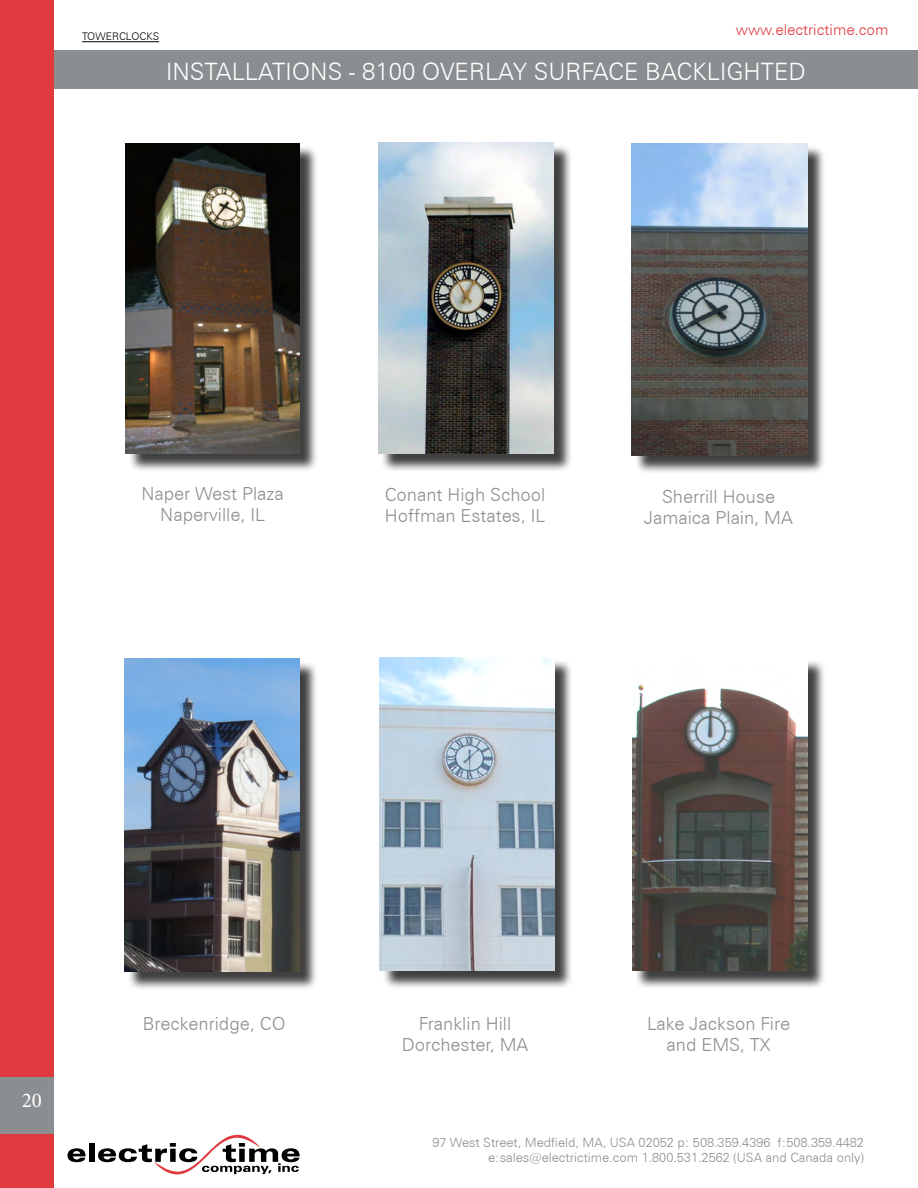
<style>
.page{position:relative;width:918px;height:1188px;background:#fff}
.page>*{position:absolute;margin:0;border:0;box-sizing:border-box;transform-origin:0 0}
.t1{font:300 24px "Zurich BT";color:#fff}
.t2{font:21px "Minion Pro";color:#fff}
.t3{font:300 18px/21px "Zurich BT";color:#8b8e90;text-align:center}
.t4{font:300 15px "Zurich BT";color:#e03b3f}
.t5{font:300 12.75px/15px "Zurich BT";color:#8b8e90;text-align:right}
.t6{font:300 10.5px "Zurich BT";color:#000}
</style>
<div class="page">
<div style="left:634px;top:659px;width:192px;height:330px;background:#000;opacity:.75"></div>
<img style="left:632px;top:659px;width:175px;height:311px">
<div style="left:54px;top:50px;width:864px;height:38px;background:#8b8e90"></div>
<div style="left:0;top:0;width:54px;height:1188px;background:#e03a3e"></div>
<div style="left:0;top:1077px;width:54px;height:57px;background:#8b8e90"></div>
<svg style="left:68px;top:1148px;width:18px;height:14px"></svg>
<div style="left:89px;top:1143px;width:6px;height:19px;background:#000"></div>
<svg style="left:98px;top:1134px;width:202px;height:40px"></svg>
<hr style="left:82px;top:41px;width:77px;height:1px;background:#000">
<div style="left:128px;top:146px;width:190px;height:326px;background:#000;opacity:.75"></div>
<img style="left:126px;top:143px;width:174px;height:311px">
<div style="left:380px;top:145px;width:192px;height:328px;background:#000;opacity:.75"></div>
<img style="left:378px;top:142px;width:176px;height:312px">
<div style="left:634px;top:146px;width:192px;height:328px;background:#000;opacity:.75"></div>
<img style="left:631px;top:143px;width:176px;height:312px">
<div style="left:127px;top:661px;width:192px;height:330px;background:#000;opacity:.75"></div>
<img style="left:125px;top:658px;width:175px;height:314px">
<div style="left:382px;top:659px;width:191px;height:330px;background:#000;opacity:.75"></div>
<img style="left:380px;top:657px;width:174px;height:313px">
<p class="t6" style="left:82px;top:30px;width:79px">TOWERCLOCKS</p>
<p class="t4" style="left:736px;top:20px;width:154px">www.electrictime.com</p>
<h1 class="t1" style="left:166px;top:56px;width:641px">INSTALLATIONS - 8100 OVERLAY SURFACE BACKLIGHTED</h1>
<p class="t3" style="left:141px;top:483px;width:144px">Naper West Plaza<br>Naperville, IL</p>
<p class="t3" style="left:385px;top:484px;width:162px;text-align:left">Conant High School<br>Hoffman Estates, IL</p>
<p class="t3" style="left:644px;top:486px;width:150px">Sherrill House<br>Jamaica Plain, MA</p>
<p class="t2" style="left:22px;top:1086px;width:22px">20</p>
<p class="t3" style="left:143px;top:1013px;width:144px">Breckenridge, CO</p>
<p class="t3" style="left:402px;top:1013px;width:128px">Franklin Hill<br>Dorchester, MA</p>
<p class="t3" style="left:647px;top:1013px;width:145px">Lake Jackson Fire and EMS, TX</p>
<p class="t5" style="left:432px;top:1135px;width:433px">97 West Street, Medfield, MA, USA 02052 p: 508.359.4396 f:508.359.4482 e:sales@electrictime.com 1.800.531.2562 (USA and Canada only)</p>
</div>
